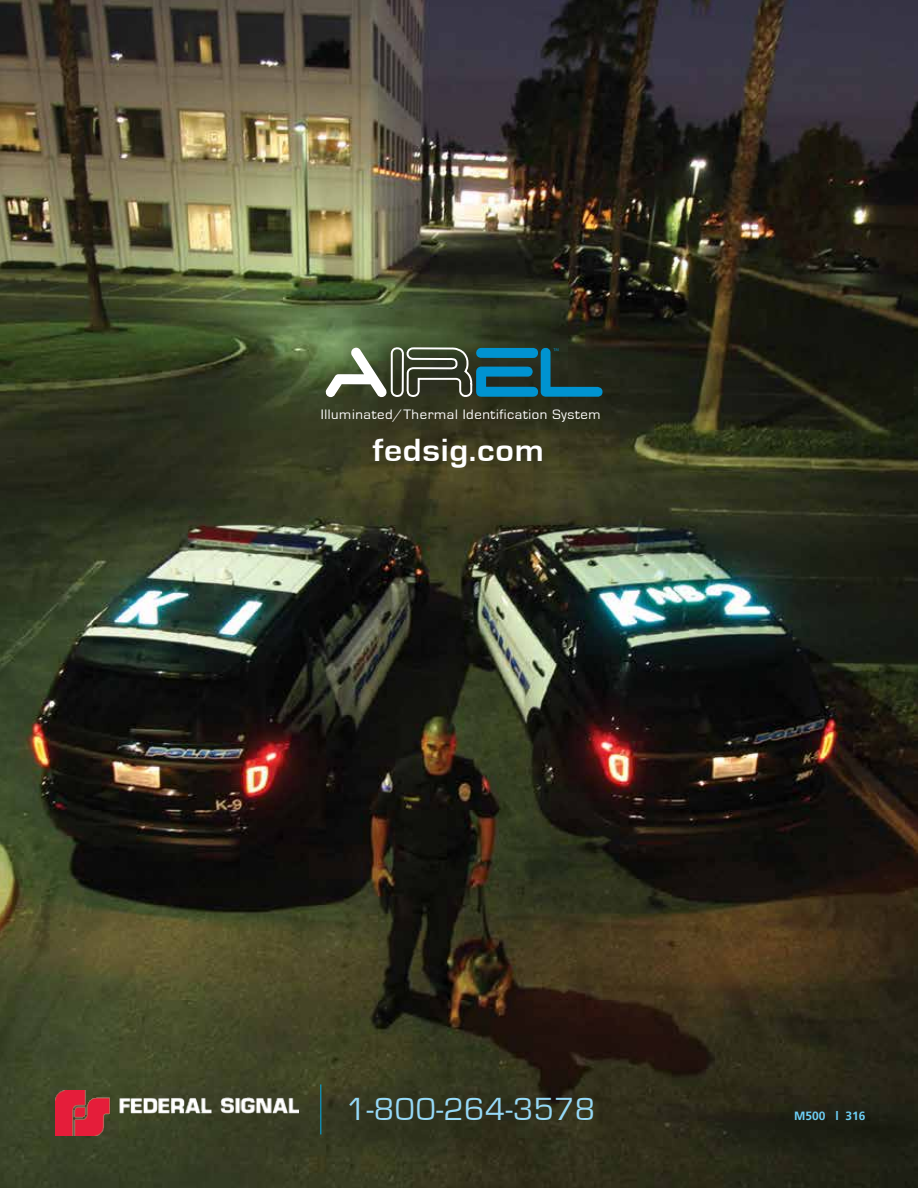
<style>
.page{position:relative;width:918px;height:1188px;background:#fff}
.page>*{position:absolute;margin:0;border:0;box-sizing:border-box;transform-origin:0 0}
.t1{font:700 33.15px "Eurostile";letter-spacing:.02em;color:#fff;scale:1.08 1}
.t2{font:33px "Eurostile";letter-spacing:.02em;color:#97daf8}
.t3{font:14.1px "Eurostile";letter-spacing:.04em;color:#fff;scale:1.05 1}
.t4{font:700 12px "Frutiger";color:#6dcff6}
</style>
<div class="page">
<img style="left:0;top:0;width:918px;height:1188px">
<img style="left:56px;top:1091px;width:242px;height:45px">
<hr style="left:321px;top:1084px;width:1px;height:50px;background:#00aeef">
<svg style="left:325px;top:343px;width:278px;height:60px;background:#416059"></svg>
<p class="t3" style="left:321px;top:407px;width:268px">Illuminated/Thermal Identification System</p>
<h1 class="t1" style="left:372px;top:432px;width:160px">fedsig.com</h1>
<h2 class="t2" style="left:346px;top:1091px;width:251px">1-800-264-3578</h2>
<p class="t4" style="left:794px;top:1109px;width:73px">M500 l 316</p>
</div>
